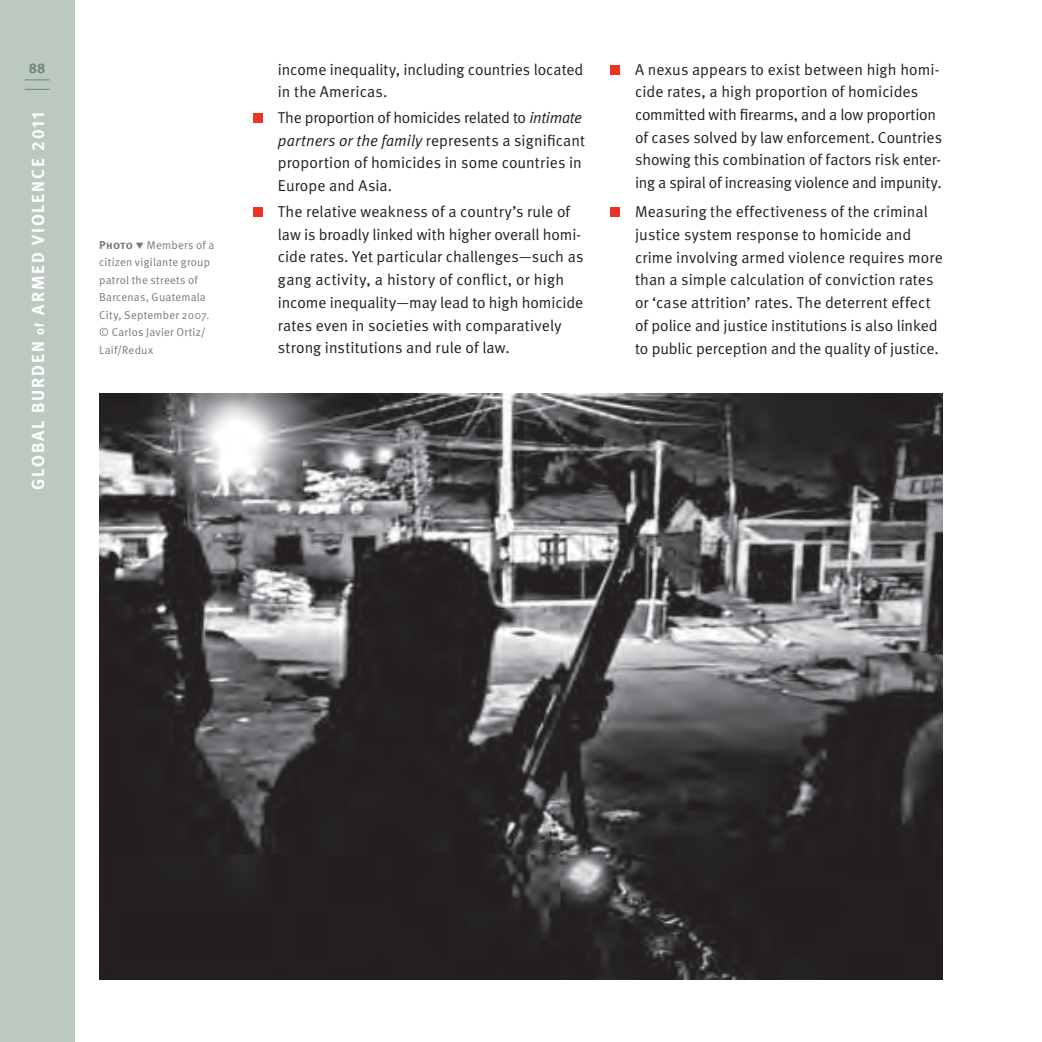
<style>
.page{position:relative;width:1042px;height:1042px;background:#fff}
.page>*{position:absolute;margin:0;border:0;box-sizing:border-box;transform-origin:0 0}
.t1{font:700 17.5px "Meta";letter-spacing:.11em;color:#fff}
.t2{font:15.75px/22.8px "Meta Normal";color:#231f20}
.t3{font:700 14px "Meta";color:#6e8878}
.t4{font:11.38px/17.5px "Meta Normal";letter-spacing:.02em;color:#77787b}
.s1{font-size:13.12px}
.s2{font-family:"Meta Bold Caps Expert";font-weight:400}
.s3{font-family:"Meta Bold Caps"}
.s4{font-style:italic}
</style>
<div class="page">
<div style="left:0;top:0;width:74px;height:1042px;background:#bbc9c0"></div>
<svg style="left:25px;top:80px;width:25px;height:1px"></svg>
<svg style="left:25px;top:89px;width:25px;height:1px"></svg>
<div style="left:253px;top:113px;width:10px;height:10px;background:#ee3224"></div>
<div style="left:253px;top:207px;width:10px;height:10px;background:#ee3224"></div>
<div style="left:610px;top:65px;width:10px;height:9px;background:#ee3224"></div>
<div style="left:610px;top:207px;width:10px;height:10px;background:#ee3224"></div>
<img style="left:99px;top:393px;width:844px;height:587px">
<p class="t3" style="left:29px;top:63px;width:18px">88</p>
<p class="t1" style="left:31px;top:490px;width:379px;rotate:-90deg">GLOBAL BURDEN <span class="s1">of</span> ARMED VIOLENCE <span class="s2">2011</span></p>
<p class="t4" style="left:99px;top:237px;width:117px"><span class="s3">Photo</span> Members of a citizen vigilante group patrol the streets of<br>Barcenas, Guatemala<br>City, September 2007. © Carlos Javier Ortiz/<br>Laif/Redux</p>
<p class="t2" style="left:278px;top:59px;width:307px">income inequality, including countries located in the Americas.</p>
<p class="t2" style="left:278px;top:107px;width:309px">The proportion of homicides related to <span class="s4">intimate partners or the family</span> represents a significant proportion of homicides in some countries in Europe and Asia.</p>
<p class="t2" style="left:278px;top:201px;width:307px">The relative weakness of a country’s rule of law is broadly linked with higher overall homi&shy;cide rates. Yet particular challenges—such as gang activity, a history of conflict, or high income inequality—may lead to high homicide rates even in societies with comparatively strong institutions and rule of law.</p>
<p class="t2" style="left:635px;top:59px;width:308px">A nexus appears to exist between high homi&shy;cide rates, a high proportion of homicides committed with firearms, and a low proportion of cases solved by law enforcement. Countries showing this combination of factors risk enter&shy;ing a spiral of increasing violence and impunity.</p>
<p class="t2" style="left:635px;top:201px;width:309px">Measuring the effectiveness of the criminal justice system response to homicide and crime involving armed violence requires more than a simple calculation of conviction rates or ‘case attrition’ rates. The deterrent effect of police and justice institutions is also linked to public perception and the quality of justice.</p>
</div>
